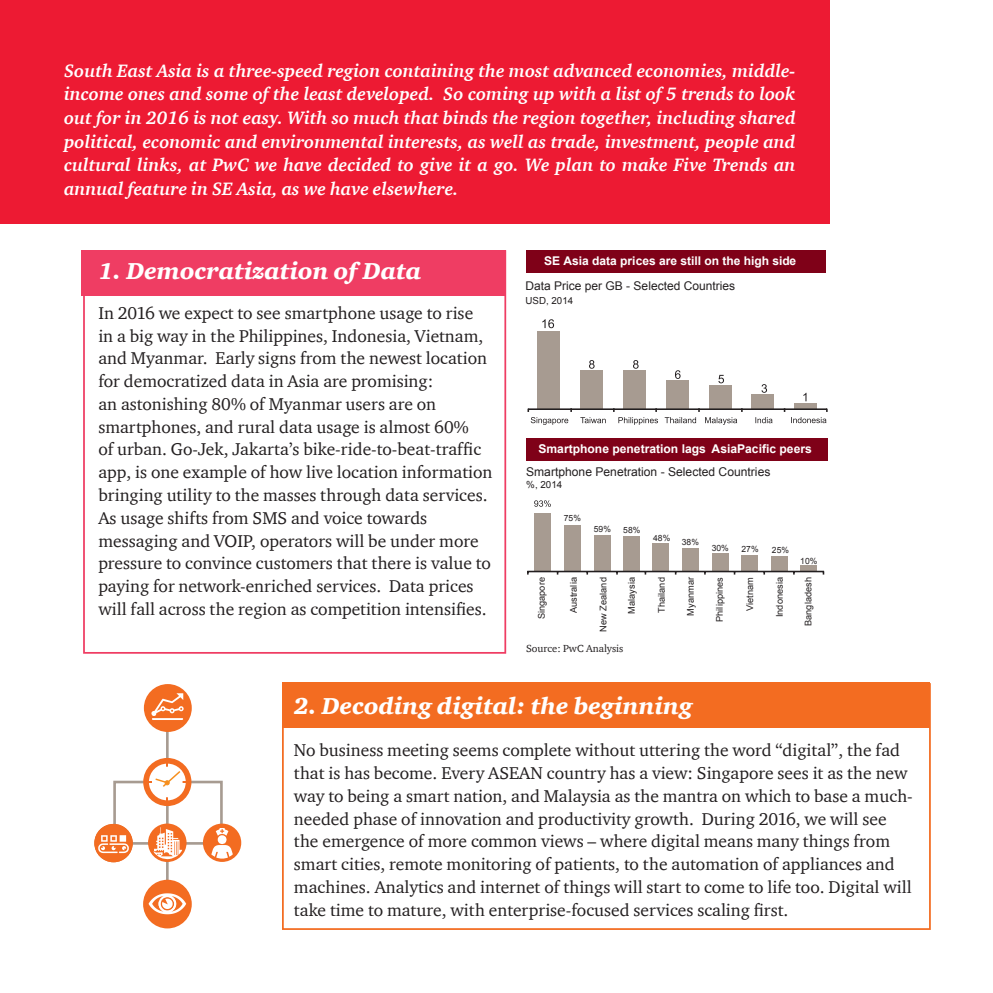
<style>
.page{position:relative;width:993px;height:993px;background:#fff}
.page>*{position:absolute;margin:0;border:0;box-sizing:border-box;transform-origin:0 0}
.t1{font:italic 900 23.62px "ITC Charter Com";color:#fff}
.t2{font:italic 700 18.38px/23.6px "ITC Charter Com";color:#fff;text-align:justify}
.t3{font:17.5px/22.8px "ITC Charter Com";color:#231f20}
.t4{font:700 12.08px "Arial";color:#fff}
.t5{font:12.08px "Arial";color:#231f20}
.t6{font:10.5px "ITC Charter Com";color:#231f20}
.t7{font:9.8px "Arial";color:#231f20}
.t8{font:9.28px "Arial";color:#231f20}
.t9{font:8.58px "Arial";color:#231f20}
</style>
<div class="page">
<div style="left:0;top:0;width:828px;height:223px;background:#ed1a33"></div>
<div style="left:82px;top:250px;width:424px;height:46px;background:#ef3d63"></div>
<div style="left:282px;top:681px;width:647px;height:46px;background:#f36c21"></div>
<div style="left:143px;top:879px;width:49px;height:49px;background:#f36c21;border-radius:50%"></div>
<svg style="left:94px;top:823px;width:39px;height:39px"></svg>
<div style="left:203px;top:823px;width:38px;height:38px;background:#f36c21;border-radius:50%"></div>
<svg style="left:144px;top:683px;width:48px;height:48px"></svg>
<svg style="left:98px;top:693px;width:135px;height:220px"></svg>
<div style="left:534px;top:513px;width:16px;height:58px;background:#a79b91"></div>
<div style="left:564px;top:525px;width:16px;height:46px;background:#a79b91"></div>
<div style="left:594px;top:535px;width:16px;height:36px;background:#a79b91"></div>
<div style="left:622px;top:536px;width:17px;height:35px;background:#a79b91"></div>
<div style="left:652px;top:543px;width:16px;height:28px;background:#a79b91"></div>
<div style="left:682px;top:548px;width:16px;height:23px;background:#a79b91"></div>
<div style="left:712px;top:553px;width:16px;height:18px;background:#a79b91"></div>
<div style="left:741px;top:554px;width:16px;height:17px;background:#a79b91"></div>
<div style="left:771px;top:556px;width:16px;height:15px;background:#a79b91"></div>
<div style="left:800px;top:565px;width:16px;height:6px;background:#a79b91"></div>
<div style="left:526px;top:438px;width:301px;height:23px;background:#7f0118"></div>
<hr style="left:527px;top:570px;width:296px;height:2px;background:#231f20">
<svg style="left:534px;top:500px;width:16px;height:6px"></svg>
<div style="left:537px;top:331px;width:23px;height:78px;background:#a79b91"></div>
<div style="left:580px;top:370px;width:23px;height:39px;background:#a79b91"></div>
<div style="left:623px;top:370px;width:22px;height:39px;background:#a79b91"></div>
<div style="left:666px;top:380px;width:22px;height:29px;background:#a79b91"></div>
<div style="left:708px;top:385px;width:23px;height:24px;background:#a79b91"></div>
<div style="left:751px;top:395px;width:22px;height:14px;background:#a79b91"></div>
<div style="left:794px;top:403px;width:22px;height:6px;background:#a79b91"></div>
<div style="left:526px;top:250px;width:299px;height:23px;background:#7f0118"></div>
<hr style="left:528px;top:408px;width:298px;height:2px;background:#231f20">
<svg style="left:527px;top:408px;width:44px;height:17px"></svg>
<svg style="left:613px;top:408px;width:44px;height:16px"></svg>
<svg style="left:783px;top:408px;width:44px;height:15px"></svg>
<svg style="left:664px;top:408px;width:78px;height:17px"></svg>
<svg style="left:755px;top:417px;width:17px;height:6px"></svg>
<svg style="left:580px;top:417px;width:25px;height:6px"></svg>
<svg style="left:589px;top:360px;width:5px;height:8px"></svg>
<svg style="left:633px;top:360px;width:5px;height:8px"></svg>
<svg style="left:675px;top:370px;width:5px;height:9px"></svg>
<svg style="left:718px;top:375px;width:5px;height:8px"></svg>
<svg style="left:761px;top:384px;width:5px;height:8px"></svg>
<svg style="left:803px;top:393px;width:3px;height:8px"></svg>
<svg style="left:542px;top:319px;width:12px;height:9px"></svg>
<p class="t2" style="left:64px;top:58px;width:733px">South East Asia is a three-speed region containing the most advanced economies, middle&shy;income ones and some of the least developed. So coming up with a list of 5 trends to look out for in 2016 is not easy. With so much that binds the region together, including shared political, economic and environmental interests, as well as trade, investment, people and cultural links, at PwC we have decided to give it a go. We plan to make Five Trends an annual feature in SE Asia, as we have elsewhere.</p>
<p class="t1" style="left:98px;top:256px;width:324px">1. Democratization of Data</p>
<p class="t3" style="left:98px;top:301px;width:395px">In 2016 we expect to see smartphone usage to rise<br>in a big way in the Philippines, Indonesia, Vietnam, and Myanmar. Early signs from the newest location for democratized data in Asia are promising:<br>an astonishing 80% of Myanmar users are on smartphones, and rural data usage is almost 60%<br>of urban. Go-Jek, Jakarta’s bike-ride-to-beat-traffic app, is one example of how live location information bringing utility to the masses through data services.<br>As usage shifts from SMS and voice towards messaging and VOIP, operators will be under more pressure to convince customers that there is value to paying for network-enriched services. Data prices will fall across the region as competition intensifies.</p>
<p class="t4" style="left:544px;top:253px;width:253px">SE Asia data prices are still on the high side</p>
<p class="t5" style="left:525px;top:278px;width:211px">Data Price per GB - Selected Countries</p>
<p class="t7" style="left:525px;top:294px;width:49px">USD, 2014</p>
<p class="t4" style="left:538px;top:441px;width:275px">Smartphone penetration lags AsiaPacific peers</p>
<p class="t5" style="left:526px;top:464px;width:246px">Smartphone Penetration - Selected Countries</p>
<p class="t7" style="left:526px;top:478px;width:37px">%, 2014</p>
<p class="t9" style="left:563px;top:512px;width:19px">75%</p>
<p class="t9" style="left:593px;top:523px;width:19px">59%</p>
<p class="t9" style="left:623px;top:524px;width:19px">58%</p>
<p class="t9" style="left:653px;top:531px;width:19px">48%</p>
<p class="t9" style="left:681px;top:536px;width:19px">38%</p>
<p class="t9" style="left:711px;top:542px;width:19px">30%</p>
<p class="t9" style="left:741px;top:543px;width:19px">27%</p>
<p class="t9" style="left:771px;top:544px;width:19px">25%</p>
<p class="t9" style="left:800px;top:554px;width:19px">10%</p>
<p class="t8" style="left:535px;top:619px;width:43px;rotate:-90deg">Singapore</p>
<p class="t8" style="left:567px;top:613px;width:37px;rotate:-90deg">Australia</p>
<p class="t8" style="left:597px;top:631px;width:56px;rotate:-90deg">New Zealand</p>
<p class="t8" style="left:625px;top:613px;width:38px;rotate:-90deg">Malaysia</p>
<p class="t8" style="left:655px;top:612px;width:37px;rotate:-90deg">Thailand</p>
<p class="t8" style="left:684px;top:615px;width:40px;rotate:-90deg">Myanmar</p>
<p class="t8" style="left:713px;top:621px;width:46px;rotate:-90deg">Philippines</p>
<p class="t8" style="left:743px;top:610px;width:35px;rotate:-90deg">Vietnam</p>
<p class="t8" style="left:773px;top:617px;width:41px;rotate:-90deg">Indonesia</p>
<p class="t8" style="left:802px;top:625px;width:50px;rotate:-90deg">Bangladesh</p>
<p class="t6" style="left:526px;top:641px;width:99px">Source: PwC Analysis</p>
<p class="t1" style="left:294px;top:691px;width:400px">2. Decoding digital: the beginning</p>
<p class="t3" style="left:294px;top:738px;width:620px">No business meeting seems complete without uttering the word “digital”, the fad that is has become. Every ASEAN country has a view: Singapore sees it as the new way to being a smart nation, and Malaysia as the mantra on which to base a much&shy;needed phase of innovation and productivity growth. During 2016, we will see the emergence of more common views – where digital means many things from smart cities, remote monitoring of patients, to the automation of appliances and machines. Analytics and internet of things will start to come to life too. Digital will take time to mature, with enterprise-focused services scaling first.</p>
</div>
